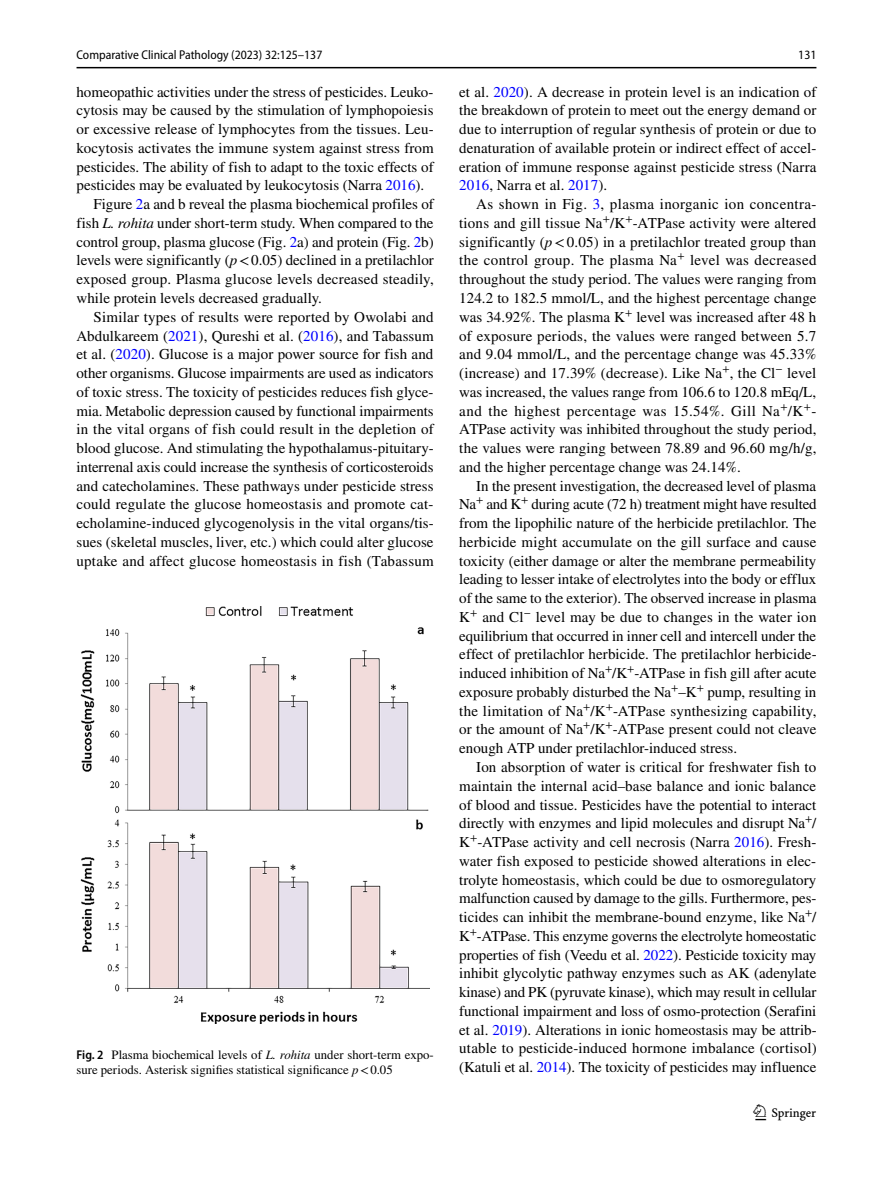
<style>
.page{position:relative;width:893px;height:1187px;background:#fff}
.page>*{position:absolute;margin:0;border:0;box-sizing:border-box;transform-origin:0 0}
.t1{font:22.5px "Springnew Regular 3";color:#000}
.t2{font:15px/18.8px "STIX";color:#000;text-align:justify}
.t3{font:12.75px/15px "STIX";color:#000}
.t4{font:semi-condensed 12.75px "Myriad Pro";color:#000}
.s1{color:#00f}
.s2{font-style:italic}
.s3{font-family:"Myriad Pro";font-weight:600;font-stretch:semi-condensed}
</style>
<div class="page">
<hr style="left:77px;top:67px;width:739px;height:1px;background:#000">
<img style="left:81px;top:606px;width:348px;height:417px">
<p class="t4" style="left:77px;top:48px;width:247px">Comparative Clinical Pathology (2023) 32:125–137</p>
<p class="t4" style="left:798px;top:48px;width:20px">131</p>
<p class="t2" style="left:77px;top:83px;width:358px">homeopathic activities under the stress of pesticides. Leuko-</p>
<p class="t2" style="left:77px;top:102px;width:358px">cytosis may be caused by the stimulation of lymphopoiesis</p>
<p class="t2" style="left:77px;top:121px;width:359px">or excessive release of lymphocytes from the tissues. Leu-</p>
<p class="t2" style="left:77px;top:139px;width:359px">kocytosis activates the immune system against stress from</p>
<p class="t2" style="left:77px;top:158px;width:359px">pesticides. The ability of fish to adapt to the toxic effects of</p>
<p class="t2" style="left:77px;top:177px;width:349px">pesticides may be evaluated by leukocytosis (Narra <span class="s1">2016</span>).</p>
<p class="t2" style="left:94px;top:196px;width:342px">Figure <span class="s1">2</span>a and b reveal the plasma biochemical profiles of</p>
<p class="t2" style="left:77px;top:214px;width:359px">fish <span class="s2">L. rohita</span> under short-term study. When compared to the</p>
<p class="t2" style="left:77px;top:233px;width:359px">control group, plasma glucose (Fig. <span class="s1">2</span>a) and protein (Fig. <span class="s1">2</span>b)</p>
<p class="t2" style="left:77px;top:252px;width:359px">levels were significantly (<span class="s2">p</span>&lt;0.05) declined in a pretilachlor</p>
<p class="t2" style="left:77px;top:271px;width:359px">exposed group. Plasma glucose levels decreased steadily,</p>
<p class="t2" style="left:77px;top:289px;width:247px">while protein levels decreased gradually.</p>
<p class="t2" style="left:94px;top:308px;width:342px">Similar types of results were reported by Owolabi and</p>
<p class="t2" style="left:77px;top:327px;width:359px">Abdulkareem (<span class="s1">2021</span>), Qureshi et al. (<span class="s1">2016</span>), and Tabassum</p>
<p class="t2" style="left:77px;top:346px;width:358px">et al. (<span class="s1">2020</span>). Glucose is a major power source for fish and</p>
<p class="t2" style="left:77px;top:364px;width:358px">other organisms. Glucose impairments are used as indicators</p>
<p class="t2" style="left:77px;top:383px;width:359px">of toxic stress. The toxicity of pesticides reduces fish glyce-</p>
<p class="t2" style="left:77px;top:402px;width:359px">mia. Metabolic depression caused by functional impairments</p>
<p class="t2" style="left:77px;top:421px;width:359px">in the vital organs of fish could result in the depletion of</p>
<p class="t2" style="left:77px;top:439px;width:359px">blood glucose. And stimulating the hypothalamus-pituitary-</p>
<p class="t2" style="left:77px;top:458px;width:359px">interrenal axis could increase the synthesis of corticosteroids</p>
<p class="t2" style="left:77px;top:477px;width:359px">and catecholamines. These pathways under pesticide stress</p>
<p class="t2" style="left:77px;top:496px;width:359px">could regulate the glucose homeostasis and promote cat-</p>
<p class="t2" style="left:77px;top:514px;width:359px">echolamine-induced glycogenolysis in the vital organs/tis-</p>
<p class="t2" style="left:77px;top:533px;width:359px">sues (skeletal muscles, liver, etc.) which could alter glucose</p>
<p class="t2" style="left:77px;top:552px;width:359px">uptake and affect glucose homeostasis in fish (Tabassum</p>
<p class="t3" style="left:77px;top:1047px;width:359px"><span class="s3">Fig. 2</span> Plasma biochemical levels of <span class="s2">L. rohita</span> under short-term expo&shy;sure periods. Asterisk signifies statistical significance <span class="s2">p</span>&lt;0.05</p>
<p class="t2" style="left:459px;top:83px;width:359px">et al. <span class="s1">2020</span>). A decrease in protein level is an indication of the breakdown of protein to meet out the energy demand or due to interruption of regular synthesis of protein or due to denaturation of available protein or indirect effect of accel&shy;eration of immune response against pesticide stress (Narra <span class="s1">2016</span>, Narra et al. <span class="s1">2017</span>).</p>
<p class="t2" style="left:459px;top:196px;width:359px;text-indent:17px">As shown in Fig. <span class="s1">3</span>, plasma inorganic ion concentra&shy;tions and gill tissue Na<sup>+</sup>/K<sup>+</sup>-ATPase activity were altered significantly (<span class="s2">p</span>&lt;0.05) in a pretilachlor treated group than the control group. The plasma Na<sup>+</sup> level was decreased throughout the study period. The values were ranging from 124.2 to 182.5 mmol/L, and the highest percentage change was 34.92%. The plasma K<sup>+</sup> level was increased after 48 h of exposure periods, the values were ranged between 5.7 and 9.04 mmol/L, and the percentage change was 45.33% (increase) and 17.39% (decrease). Like Na<sup>+</sup>, the Cl<sup>−</sup> level was increased, the values range from 106.6 to 120.8 mEq/L, and the highest percentage was 15.54%. Gill Na<sup>+</sup>/K<sup>+</sup>- ATPase activity was inhibited throughout the study period, the values were ranging between 78.89 and 96.60 mg/h/g, and the higher percentage change was 24.14%.</p>
<p class="t2" style="left:459px;top:477px;width:359px;text-indent:17px">In the present investigation, the decreased level of plasma Na<sup>+</sup> and K<sup>+</sup> during acute (72 h) treatment might have resulted from the lipophilic nature of the herbicide pretilachlor. The herbicide might accumulate on the gill surface and cause toxicity (either damage or alter the membrane permeability leading to lesser intake of electrolytes into the body or efflux of the same to the exterior). The observed increase in plasma K<sup>+</sup> and Cl<sup>−</sup> level may be due to changes in the water ion equilibrium that occurred in inner cell and intercell under the effect of pretilachlor herbicide. The pretilachlor herbicide&shy;induced inhibition of Na<sup>+</sup>/K<sup>+</sup>-ATPase in fish gill after acute exposure probably disturbed the Na<sup>+</sup>–K<sup>+</sup> pump, resulting in the limitation of Na<sup>+</sup>/K<sup>+</sup>-ATPase synthesizing capability, or the amount of Na<sup>+</sup>/K<sup>+</sup>-ATPase present could not cleave enough ATP under pretilachlor-induced stress.</p>
<p class="t2" style="left:459px;top:758px;width:359px;text-indent:17px">Ion absorption of water is critical for freshwater fish to maintain the internal acid–base balance and ionic balance of blood and tissue. Pesticides have the potential to interact directly with enzymes and lipid molecules and disrupt Na<sup>+</sup>/ K<sup>+</sup>-ATPase activity and cell necrosis (Narra <span class="s1">2016</span>). Fresh&shy;water fish exposed to pesticide showed alterations in elec&shy;trolyte homeostasis, which could be due to osmoregulatory malfunction caused by damage to the gills. Furthermore, pes&shy;ticides can inhibit the membrane-bound enzyme, like Na<sup>+</sup>/ K<sup>+</sup>-ATPase. This enzyme governs the electrolyte homeostatic properties of fish (Veedu et al. <span class="s1">2022</span>). Pesticide toxicity may inhibit glycolytic pathway enzymes such as AK (adenylate kinase) and PK (pyruvate kinase), which may result in cellular functional impairment and loss of osmo-protection (Serafini et al. <span class="s1">2019</span>). Alterations in ionic homeostasis may be attrib&shy;utable to pesticide-induced hormone imbalance (cortisol) (Katuli et al. <span class="s1">2014</span>). The toxicity of pesticides may influence</p>
<h1 class="t1" style="left:755px;top:1104px;width:62px">1 3</h1>
</div>
